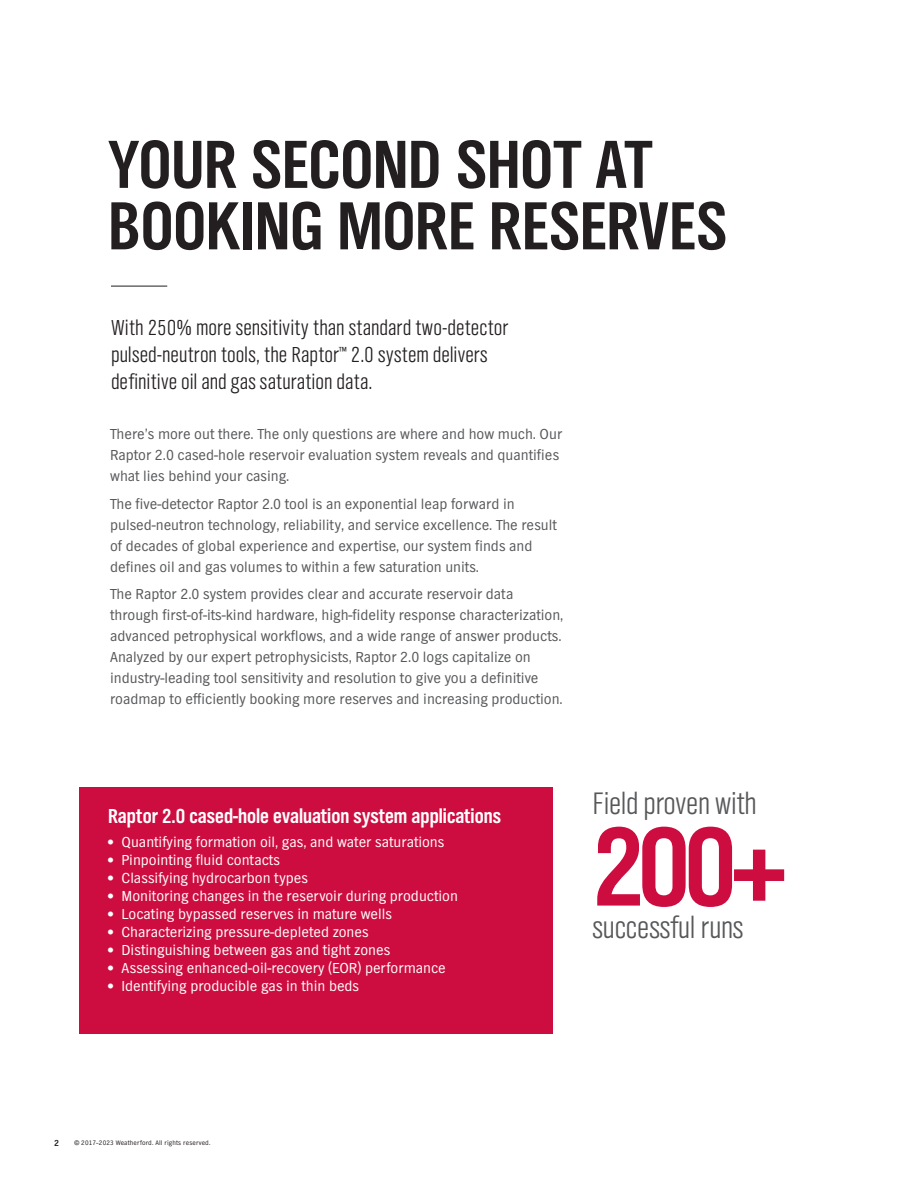
<style>
.page{position:relative;width:918px;height:1188px;background:#fff}
.page>*{position:absolute;margin:0;border:0;box-sizing:border-box;transform-origin:0 0}
.t1{font:116.1px "TV Nord EF Bold Con";color:#cd0d40}
.t2{font:70.5px/61.5px "TV Nord EF Bold Con";letter-spacing:-.01em;color:#231f20}
.t3{font:32.25px "TV Nord EF Light Con";letter-spacing:-.01em;color:#57585a}
.t4{font:22.5px/27px "TV Nord EF Light Con";letter-spacing:.005em;color:#231f20}
.t5{font:21px "TV Nord EF Bold Con";color:#fff}
.t6{font:15px/21px "TV Nord EF";color:#57585a}
.t7{font:15px "TV Nord EF";color:#fff}
.t8{font:700 9px "TV Nord EF";color:#231f20}
.t9{font:6.75px "TV Nord EF";letter-spacing:.025em;color:#231f20}
</style>
<div class="page">
<hr style="left:111px;top:286px;width:56px;height:1px;background:#383839">
<div style="left:80px;top:787px;width:473px;height:247px;background:#cd0d40"></div>
<h2 class="t2" style="left:108px;top:135px;width:621px">YOUR SECOND SHOT AT<br>BOOKING MORE RESERVES</h2>
<h3 class="t4" style="left:111px;top:314px;width:399px">With 250% more sensitivity than standard two-detector pulsed-neutron tools, the Raptor<sup>™</sup> 2.0 system delivers definitive oil and gas saturation data.</h3>
<p class="t6" style="left:110px;top:424px;width:454px">There’s more out there. The only questions are where and how much. Our<br>Raptor 2.0 cased-hole reservoir evaluation system reveals and quantifies what lies behind your casing.</p>
<p class="t6" style="left:110px;top:494px;width:448px">The five-detector Raptor 2.0 tool is an exponential leap forward in pulsed-neutron technology, reliability, and service excellence. The result of decades of global experience and expertise, our system finds and defines oil and gas volumes to within a few saturation units.</p>
<p class="t6" style="left:110px;top:584px;width:455px">The Raptor 2.0 system provides clear and accurate reservoir data through first-of-its-kind hardware, high-fidelity response characterization, advanced petrophysical workflows, and a wide range of answer products.<br>Analyzed by our expert petrophysicists, Raptor 2.0 logs capitalize on industry-leading tool sensitivity and resolution to give you a definitive roadmap to efficiently booking more reserves and increasing production.</p>
<h3 class="t5" style="left:108px;top:803px;width:394px">Raptor 2.0 cased-hole evaluation system applications</h3>
<p class="t7" style="left:108px;top:834px;width:338px">• Quantifying formation oil, gas, and water saturations</p>
<p class="t7" style="left:108px;top:852px;width:173px">• Pinpointing fluid contacts</p>
<p class="t7" style="left:108px;top:870px;width:202px">• Classifying hydrocarbon types</p>
<p class="t7" style="left:108px;top:888px;width:352px">• Monitoring changes in the reservoir during production</p>
<p class="t7" style="left:108px;top:906px;width:285px">• Locating bypassed reserves in mature wells</p>
<p class="t7" style="left:108px;top:924px;width:262px">• Characterizing pressure-depleted zones</p>
<p class="t7" style="left:108px;top:942px;width:284px">• Distinguishing between gas and tight zones</p>
<p class="t7" style="left:108px;top:960px;width:339px">• Assessing enhanced-oil-recovery (EOR) performance</p>
<p class="t7" style="left:108px;top:978px;width:253px">• Identifying producible gas in thin beds</p>
<h3 class="t3" style="left:592px;top:786px;width:166px">Field proven with</h3>
<h1 class="t1" style="left:592px;top:799px;width:194px">200+</h1>
<h3 class="t3" style="left:592px;top:911px;width:153px">successful runs</h3>
<p class="t8" style="left:54px;top:1137px;width:6px">2</p>
<p class="t9" style="left:75px;top:1139px;width:138px">© 2017–2023 Weatherford. All rights reserved.</p>
</div>
